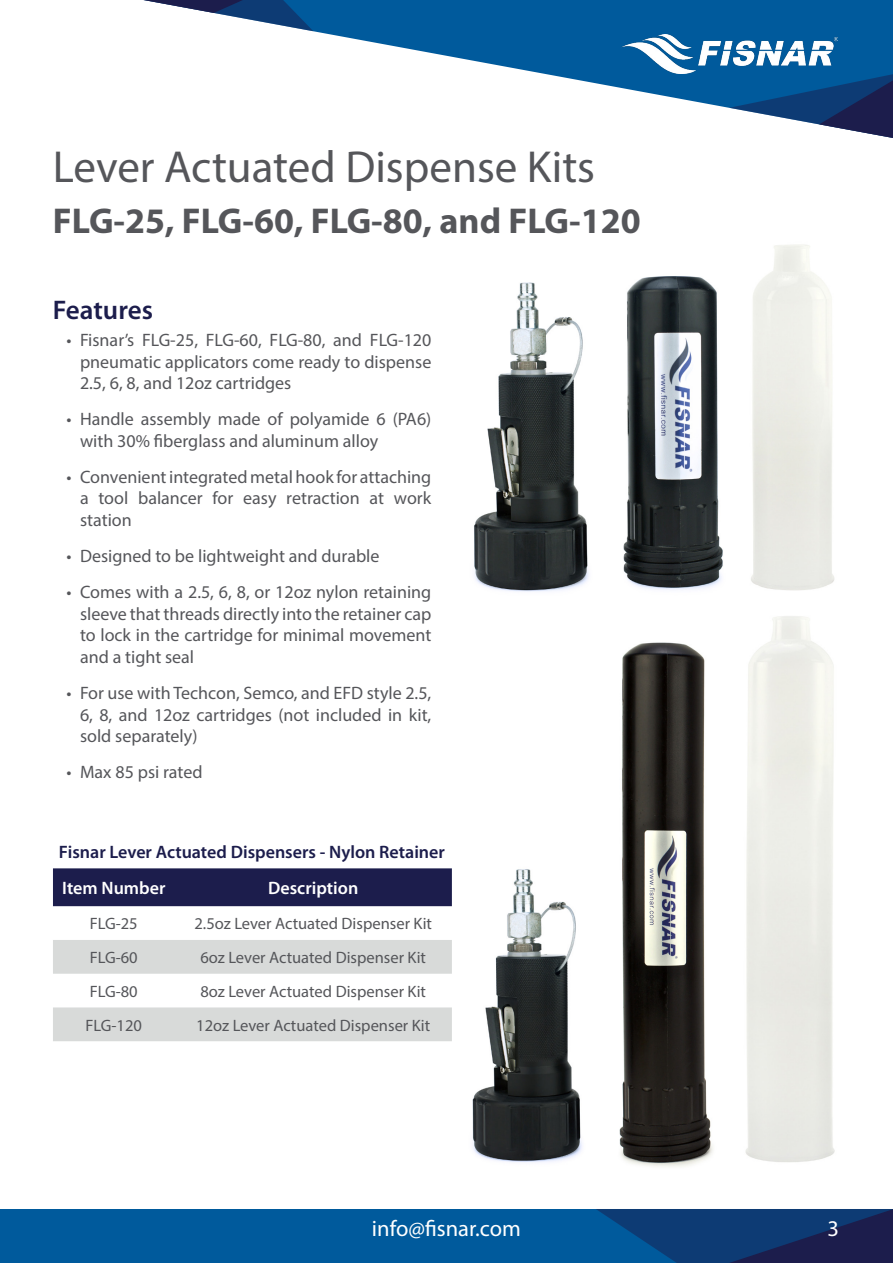
<style>
.page{position:relative;width:893px;height:1263px;background:#fff}
.page>*{position:absolute;margin:0;border:0;box-sizing:border-box;transform-origin:0 0}
.t1{font:45px "Myriad Pro";color:#55565a}
.t2{font:700 36px "Myriad Pro";color:#55565a}
.t3{font:600 27px "Myriad Pro";color:#1c1d4c}
.t4{font:22.5px "Myriad Pro";color:#fff}
.t5{font:18px/21.6px "Myriad Pro";color:#55565a;text-align:justify}
.t6{font:600 18px "Myriad Pro";color:#1c1d4c}
.t7{font:600 18px "Myriad Pro";color:#fff}
.t8{font:16.5px "Myriad Pro";color:#55565a}
</style>
<div class="page">
<div style="left:0;top:1209px;width:892px;height:54px;background:#005a9c"></div>
<svg style="left:596px;top:1209px;width:296px;height:54px;background:#0f376e"></svg>
<svg style="left:312px;top:0;width:580px;height:108px;fill:#005a9c"></svg>
<img style="left:621px;top:35px;width:216px;height:39px">
<svg style="left:143px;top:0;width:170px;height:31px"></svg>
<svg style="left:728px;top:71px;width:164px;height:67px"></svg>
<img style="left:474px;top:244px;width:361px;height:348px">
<svg style="left:53px;top:906px;width:398px;height:68px"></svg>
<div style="left:53px;top:868px;width:398px;height:38px;background:#1c1d4c"></div>
<div style="left:53px;top:940px;width:398px;height:33px;background:#d8dad9"></div>
<div style="left:53px;top:1007px;width:398px;height:34px;background:#d8dad9"></div>
<img style="left:472px;top:616px;width:363px;height:551px">
<h1 class="t1" style="left:53px;top:139px;width:543px">Lever Actuated Dispense Kits</h1>
<h2 class="t2" style="left:53px;top:198px;width:589px">FLG-25, FLG-60, FLG-80, and FLG-120</h2>
<h3 class="t3" style="left:53px;top:293px;width:101px">Features</h3>
<p class="t5" style="left:80px;top:329px;width:353px;text-indent:-14px">• Fisnar’s FLG-25, FLG-60, FLG-80, and FLG-120 pneumatic applicators come ready to dispense 2.5, 6, 8, and 12oz cartridges</p>
<p class="t5" style="left:80px;top:408px;width:352px;text-indent:-14px">• Handle assembly made of polyamide 6 (PA6) with 30% fiberglass and aluminum alloy</p>
<p class="t5" style="left:80px;top:466px;width:353px;text-indent:-14px">• Convenient integrated metal hook for attaching a tool balancer for easy retraction at work station</p>
<p class="t5" style="left:66px;top:545px;width:314px">• Designed to be lightweight and durable</p>
<p class="t5" style="left:80px;top:581px;width:353px;text-indent:-14px">• Comes with a 2.5, 6, 8, or 12oz nylon retaining sleeve that threads directly into the retainer cap to lock in the cartridge for minimal movement and a tight seal</p>
<p class="t5" style="left:80px;top:682px;width:353px;text-indent:-14px">• For use with Techcon, Semco, and EFD style 2.5, 6, 8, and 12oz cartridges (not included in kit, sold separately)</p>
<p class="t5" style="left:66px;top:761px;width:138px">• Max 85 psi rated</p>
<p class="t6" style="left:59px;top:840px;width:387px">Fisnar Lever Actuated Dispensers - Nylon Retainer</p>
<p class="t7" style="left:62px;top:876px;width:105px">Item Number</p>
<p class="t7" style="left:268px;top:876px;width:92px">Description</p>
<p class="t8" style="left:90px;top:913px;width:49px">FLG-25</p>
<p class="t8" style="left:194px;top:913px;width:239px">2.5oz Lever Actuated Dispenser Kit</p>
<p class="t8" style="left:90px;top:947px;width:49px">FLG-60</p>
<p class="t8" style="left:200px;top:947px;width:227px">6oz Lever Actuated Dispenser Kit</p>
<p class="t8" style="left:90px;top:981px;width:49px">FLG-80</p>
<p class="t8" style="left:200px;top:981px;width:227px">8oz Lever Actuated Dispenser Kit</p>
<p class="t8" style="left:86px;top:1014px;width:58px">FLG-120</p>
<p class="t8" style="left:196px;top:1014px;width:235px">12oz Lever Actuated Dispenser Kit</p>
<p class="t4" style="left:372px;top:1214px;width:150px">info@fisnar.com</p>
<p class="t4" style="left:827px;top:1214px;width:13px">3</p>
</div>
